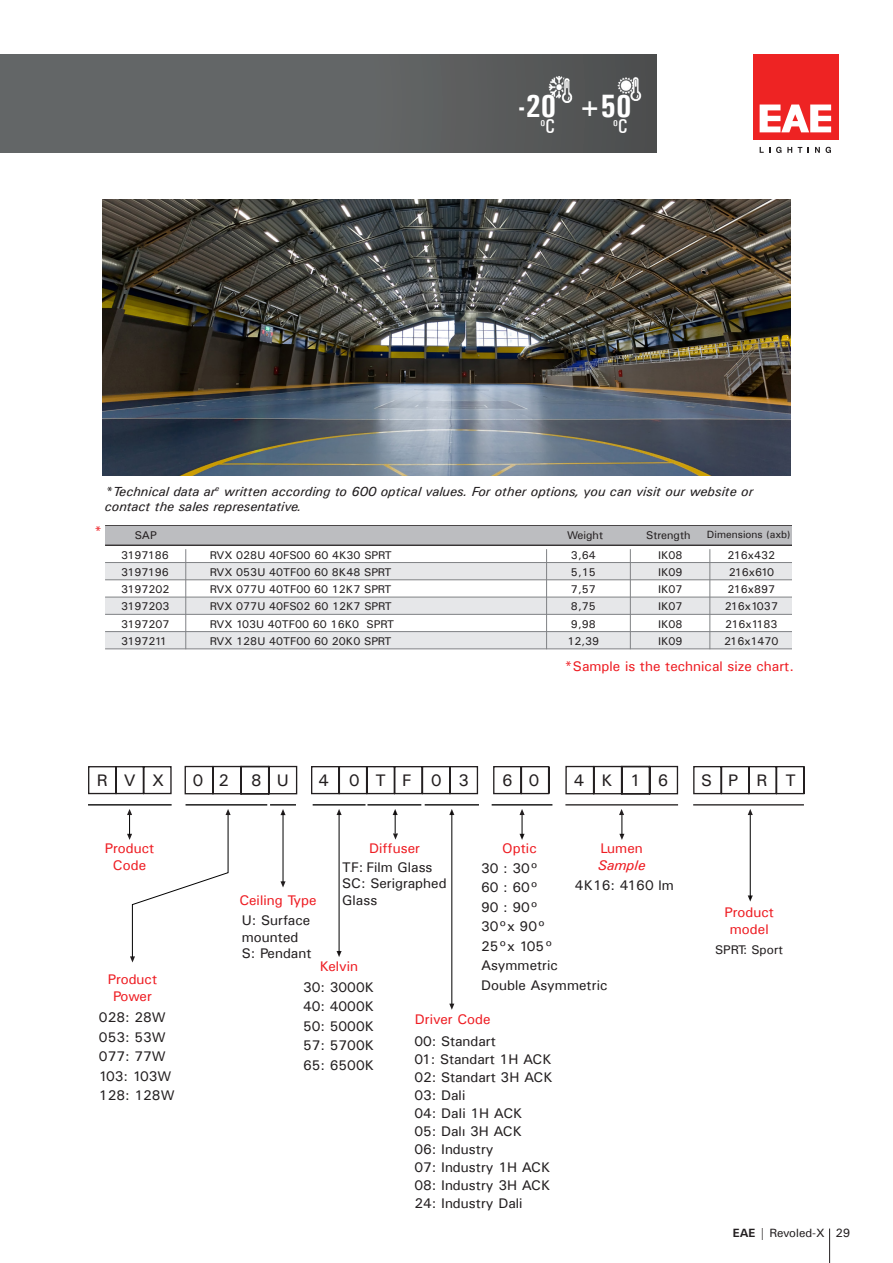
<style>
.page{position:relative;width:893px;height:1263px;background:#fff}
.page>*{position:absolute;margin:0;border:0;box-sizing:border-box;transform-origin:0 0}
.t1{font:700 32.4px "Univers Condensed";color:#fff}
.t2{font:16.8px "Univers";color:#231f20}
.t3{font:13.95px/16.8px "Univers";color:#231f20}
.t4{font:13.95px/16.8px "Univers";color:#ee1d23;text-align:center}
.t5{font:italic 13.95px "Univers";color:#ee1d23}
.t6{font:italic 13.2px/15.9px "Univers";color:#231f20}
.t7{font:12.6px "Univers";color:#231f20}
.t8{font:12px "Univers";color:#231f20}
.t9{font:500 11.85px "Univers Condensed";color:#fff}
.t10{font:11.25px "Univers";color:#231f20}
.t11{font:11.25px "Univers";letter-spacing:-.035em;color:#231f20}
.t12{font:10.5px "Univers";color:#231f20}
.s1{font-size:20.25px}
.s2{font-weight:700}
</style>
<div class="page">
<hr style="left:829px;top:1228px;width:1px;height:35px;background:#231f20">
<svg style="left:760px;top:147px;width:10px;height:6px"></svg>
<svg style="left:776px;top:147px;width:5px;height:6px"></svg>
<svg style="left:787px;top:147px;width:5px;height:6px"></svg>
<svg style="left:798px;top:147px;width:4px;height:6px"></svg>
<svg style="left:815px;top:147px;width:16px;height:6px"></svg>
<div style="left:753px;top:54px;width:85px;height:86px;background:#ee2323"></div>
<svg style="left:760px;top:105px;width:71px;height:27px"></svg>
<div style="left:0;top:54px;width:657px;height:98px;background:linear-gradient(to right,#696c6d,#545556)"></div>
<svg style="left:337px;top:809px;width:5px;height:6px"></svg>
<svg style="left:337px;top:951px;width:5px;height:6px"></svg>
<hr style="left:565px;top:804px;width:113px;height:1px;background:#231f20">
<hr style="left:186px;top:804px;width:81px;height:1px;background:#000">
<hr style="left:88px;top:804px;width:84px;height:1px;background:#000">
<hr style="left:313px;top:804px;width:52px;height:1px;background:#000">
<hr style="left:367px;top:804px;width:54px;height:1px;background:#000">
<hr style="left:425px;top:804px;width:54px;height:1px;background:#000">
<hr style="left:492px;top:804px;width:60px;height:1px;background:#000">
<svg style="left:393px;top:809px;width:5px;height:30px"></svg>
<svg style="left:519px;top:809px;width:6px;height:31px"></svg>
<hr style="left:693px;top:804px;width:111px;height:1px;background:#231f20">
<svg style="left:748px;top:809px;width:5px;height:6px"></svg>
<svg style="left:748px;top:895px;width:5px;height:6px"></svg>
<hr style="left:750px;top:815px;width:1px;height:84px;background:#000">
<svg style="left:619px;top:809px;width:5px;height:31px"></svg>
<svg style="left:270px;top:804px;width:26px;height:11px"></svg>
<svg style="left:280px;top:881px;width:6px;height:6px"></svg>
<hr style="left:283px;top:813px;width:1px;height:69px;background:#000">
<hr style="left:339px;top:813px;width:1px;height:140px;background:#000">
<svg style="left:449px;top:809px;width:5px;height:6px"></svg>
<svg style="left:449px;top:1004px;width:5px;height:6px"></svg>
<hr style="left:451px;top:812px;width:1px;height:192px;background:#000">
<svg style="left:127px;top:809px;width:104px;height:153px"></svg>
<svg style="left:88px;top:766px;width:84px;height:29px"></svg>
<svg style="left:184px;top:765px;width:114px;height:30px"></svg>
<svg style="left:311px;top:766px;width:168px;height:29px"></svg>
<svg style="left:493px;top:766px;width:57px;height:29px"></svg>
<svg style="left:565px;top:765px;width:114px;height:30px"></svg>
<svg style="left:693px;top:766px;width:112px;height:29px"></svg>
<hr style="left:105px;top:525px;width:687px;height:1px;background:#231f20">
<div style="left:105px;top:526px;width:687px;height:19px;background:#bcbdc0"></div>
<div style="left:105px;top:563px;width:687px;height:17px;background:#e6e7e9"></div>
<div style="left:105px;top:597px;width:687px;height:17px;background:#e6e7e9"></div>
<div style="left:105px;top:632px;width:687px;height:17px;background:#e6e7e9"></div>
<hr style="left:105px;top:545px;width:687px;height:1px;background:#231f20">
<hr style="left:105px;top:562px;width:687px;height:1px;background:#808285">
<hr style="left:105px;top:579px;width:687px;height:1px;background:#808285">
<hr style="left:105px;top:597px;width:687px;height:1px;background:#808285">
<hr style="left:105px;top:614px;width:687px;height:1px;background:#808285">
<hr style="left:105px;top:631px;width:687px;height:1px;background:#808285">
<hr style="left:105px;top:648px;width:687px;height:1px;background:#808285">
<hr style="left:185px;top:549px;width:1px;height:100px;background:#808285">
<hr style="left:546px;top:549px;width:1px;height:100px;background:#808285">
<hr style="left:630px;top:549px;width:1px;height:100px;background:#808285">
<hr style="left:709px;top:549px;width:1px;height:100px;background:#808285">
<img style="left:103px;top:200px;width:687px;height:275px">
<img style="left:616px;top:75px;width:25px;height:26px">
<img style="left:548px;top:77px;width:25px;height:25px">
<p class="t1" style="left:518px;top:86px;width:40px">-20</p>
<p class="t9" style="left:540px;top:115px;width:16px">o<span class="s1">C</span></p>
<p class="t1" style="left:579px;top:86px;width:54px">+50</p>
<p class="t9" style="left:613px;top:115px;width:16px">o<span class="s1">C</span></p>
<p class="t6" style="left:105px;top:483px;width:650px">*Technical data ar<sup>e</sup> written according to 600 optical values. For other options, you can visit our website or contact the sales representative.</p>
<p class="t4" style="left:94px;top:523px;width:10px">*</p>
<p class="t10" style="left:135px;top:528px;width:23px">SAP</p>
<p class="t10" style="left:567px;top:528px;width:37px">Weight</p>
<p class="t10" style="left:646px;top:528px;width:46px">Strength</p>
<p class="t12" style="left:707px;top:528px;width:85px">Dimensions (axb)</p>
<p class="t10" style="left:121px;top:548px;width:49px">3197186</p>
<p class="t10" style="left:210px;top:548px;width:183px">RVX 028U 40FS00 60 4K30 SPRT</p>
<p class="t10" style="left:571px;top:548px;width:26px">3,64</p>
<p class="t10" style="left:658px;top:548px;width:26px">IK08</p>
<p class="t10" style="left:728px;top:548px;width:49px">216x432</p>
<p class="t10" style="left:121px;top:565px;width:49px">3197196</p>
<p class="t10" style="left:210px;top:565px;width:183px">RVX 053U 40TF00 60 8K48 SPRT</p>
<p class="t10" style="left:571px;top:565px;width:26px">5,15</p>
<p class="t10" style="left:658px;top:565px;width:26px">IK09</p>
<p class="t11" style="left:729px;top:565px;width:47px">216x610</p>
<p class="t10" style="left:121px;top:582px;width:50px">3197202</p>
<p class="t10" style="left:210px;top:582px;width:183px">RVX 077U 40TF00 60 12K7 SPRT</p>
<p class="t10" style="left:571px;top:582px;width:26px">7,57</p>
<p class="t10" style="left:658px;top:582px;width:26px">IK07</p>
<p class="t10" style="left:728px;top:582px;width:49px">216x897</p>
<p class="t10" style="left:121px;top:599px;width:50px">3197203</p>
<p class="t10" style="left:210px;top:599px;width:183px">RVX 077U 40FS02 60 12K7 SPRT</p>
<p class="t10" style="left:571px;top:599px;width:26px">8,75</p>
<p class="t10" style="left:658px;top:599px;width:26px">IK07</p>
<p class="t10" style="left:725px;top:599px;width:55px">216x1037</p>
<p class="t10" style="left:121px;top:617px;width:50px">3197207</p>
<p class="t10" style="left:210px;top:617px;width:186px">RVX 103U 40TF00 60 16K0 SPRT</p>
<p class="t10" style="left:571px;top:617px;width:26px">9,98</p>
<p class="t10" style="left:658px;top:617px;width:26px">IK08</p>
<p class="t10" style="left:725px;top:617px;width:54px">216x1183</p>
<p class="t11" style="left:121px;top:634px;width:47px">3197211</p>
<p class="t10" style="left:210px;top:634px;width:183px">RVX 128U 40TF00 60 20K0 SPRT</p>
<p class="t10" style="left:567px;top:634px;width:33px">12,39</p>
<p class="t10" style="left:658px;top:634px;width:26px">IK09</p>
<p class="t10" style="left:724px;top:634px;width:56px">216x1470</p>
<p class="t4" style="left:564px;top:658px;width:231px">*Sample is the technical size chart.</p>
<p class="t2" style="left:97px;top:770px;width:69px">R V X</p>
<p class="t2" style="left:193px;top:770px;width:38px">0 2</p>
<p class="t2" style="left:251px;top:770px;width:39px">8 U</p>
<p class="t2" style="left:318px;top:770px;width:43px">4 0</p>
<p class="t2" style="left:375px;top:770px;width:37px">T F</p>
<p class="t2" style="left:431px;top:770px;width:39px">0 3</p>
<p class="t2" style="left:502px;top:770px;width:39px">6 0</p>
<p class="t2" style="left:574px;top:770px;width:96px">4 K 1 6</p>
<p class="t2" style="left:701px;top:770px;width:38px">S P</p>
<p class="t2" style="left:756px;top:770px;width:41px">R T</p>
<p class="t4" style="left:105px;top:839px;width:51px">Product</p>
<p class="t4" style="left:113px;top:856px;width:35px">Code</p>
<p class="t4" style="left:108px;top:970px;width:51px">Product</p>
<p class="t4" style="left:113px;top:987px;width:40px">Power</p>
<p class="t3" style="left:99px;top:1009px;width:68px">028: 28W</p>
<p class="t3" style="left:99px;top:1028px;width:68px">053: 53W</p>
<p class="t3" style="left:99px;top:1048px;width:68px">077: 77W</p>
<p class="t3" style="left:99px;top:1067px;width:74px">103: 103W</p>
<p class="t3" style="left:99px;top:1087px;width:77px">128: 128W</p>
<p class="t4" style="left:502px;top:839px;width:36px">Optic</p>
<p class="t4" style="left:369px;top:839px;width:53px">Diffuser</p>
<p class="t4" style="left:601px;top:839px;width:44px">Lumen</p>
<p class="t5" style="left:598px;top:857px;width:49px">Sample</p>
<p class="t3" style="left:342px;top:858px;width:92px">TF: Film Glass</p>
<p class="t3" style="left:342px;top:875px;width:106px">SC: Serigraphed<br>Glass</p>
<p class="t3" style="left:481px;top:859px;width:59px">30 : 30°</p>
<p class="t3" style="left:481px;top:879px;width:59px">60 : 60°</p>
<p class="t3" style="left:481px;top:898px;width:59px">90 : 90°</p>
<p class="t3" style="left:481px;top:918px;width:66px">30°x 90°</p>
<p class="t3" style="left:481px;top:937px;width:74px">25°x 105°</p>
<p class="t3" style="left:481px;top:957px;width:79px">Asymmetric</p>
<p class="t3" style="left:481px;top:976px;width:128px">Double Asymmetric</p>
<p class="t3" style="left:575px;top:876px;width:100px">4K16: 4160 lm</p>
<p class="t4" style="left:239px;top:892px;width:79px">Ceiling Type</p>
<p class="t3" style="left:242px;top:911px;width:70px">U: Surface mounted</p>
<p class="t3" style="left:242px;top:945px;width:71px">S: Pendant</p>
<p class="t4" style="left:320px;top:958px;width:40px">Kelvin</p>
<p class="t3" style="left:303px;top:978px;width:73px">30: 3000K</p>
<p class="t3" style="left:303px;top:998px;width:73px">40: 4000K</p>
<p class="t3" style="left:303px;top:1017px;width:73px">50: 5000K</p>
<p class="t3" style="left:303px;top:1037px;width:73px">57: 5700K</p>
<p class="t3" style="left:303px;top:1056px;width:73px">65: 6500K</p>
<p class="t4" style="left:415px;top:1010px;width:77px">Driver Code</p>
<p class="t3" style="left:414px;top:1032px;width:83px">00: Standart</p>
<p class="t3" style="left:414px;top:1050px;width:139px">01: Standart 1H ACK</p>
<p class="t3" style="left:414px;top:1068px;width:140px">02: Standart 3H ACK</p>
<p class="t3" style="left:414px;top:1086px;width:53px">03: Dali</p>
<p class="t3" style="left:414px;top:1104px;width:110px">04: DaIi 1H ACK</p>
<p class="t3" style="left:414px;top:1122px;width:109px">05: Dalı 3H ACK</p>
<p class="t3" style="left:414px;top:1140px;width:81px">06: Industry</p>
<p class="t3" style="left:414px;top:1158px;width:137px">07: Industry 1H ACK</p>
<p class="t3" style="left:414px;top:1176px;width:137px">08: Industry 3H ACK</p>
<p class="t3" style="left:414px;top:1194px;width:110px">24: Industry Dali</p>
<p class="t4" style="left:725px;top:903px;width:51px">Product model</p>
<p class="t7" style="left:715px;top:941px;width:69px">SPRT: Sport</p>
<p class="t8" style="left:733px;top:1225px;width:119px"><span class="s2">EAE</span> | Revoled-X 29</p>
</div>
